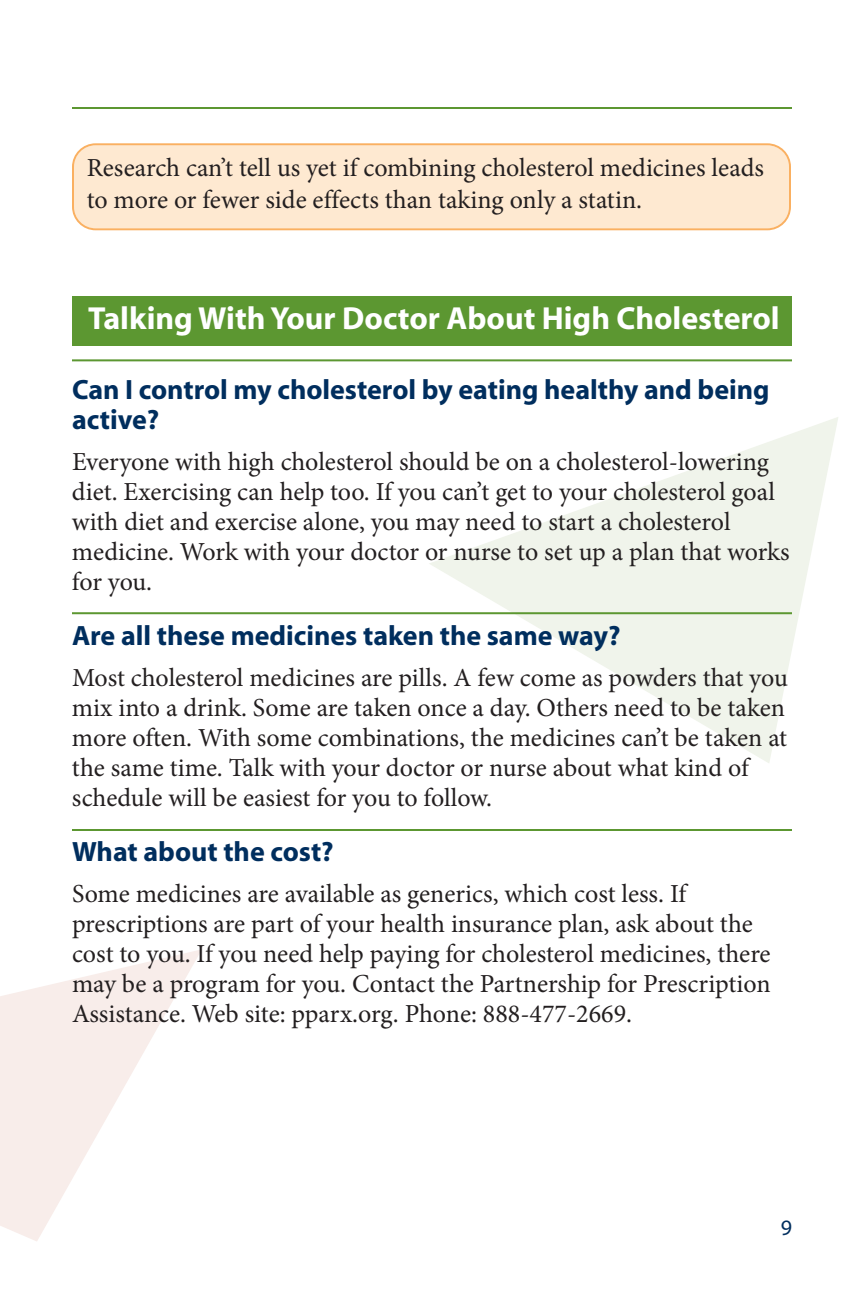
<style>
.page{position:relative;width:864px;height:1296px;background:#fff}
.page>*{position:absolute;margin:0;border:0;box-sizing:border-box;transform-origin:0 0}
.t1{font:700 32px "Myriad";color:#fff}
.t2{font:700 28px/30px "Myriad";color:#002e5e}
.t3{font:26px/30px "Minion Pro";letter-spacing:-.005em;color:#231f20}
.t4{font:22px "Myriad";color:#002e5e}
</style>
<div class="page">
<svg style="left:0;top:950px;width:201px;height:291px;fill:#f8edea"></svg>
<svg style="left:429px;top:417px;width:409px;height:346px"></svg>
<hr style="left:72px;top:107px;width:720px;height:2px;background:#5c9731">
<div style="left:72px;top:297px;width:720px;height:49px;background:#5c9731"></div>
<hr style="left:72px;top:359px;width:720px;height:2px;background:#5c9731">
<hr style="left:72px;top:612px;width:720px;height:2px;background:#5c9731">
<hr style="left:72px;top:829px;width:720px;height:2px;background:#5c9731">
<div style="left:72px;top:143px;width:719px;height:87px;background:#fee9d1"></div>
<p class="t3" style="left:87px;top:154px;width:679px;line-height:32px">Research can’t tell us yet if combining cholesterol medicines leads to more or fewer side effects than taking only a statin.</p>
<p class="t1" style="left:88px;top:307px;width:693px">Talking With Your Doctor About High Cholesterol</p>
<p class="t2" style="left:72px;top:377px;width:699px">Can I control my cholesterol by eating healthy and being active?</p>
<p class="t3" style="left:72px;top:449px;width:719px">Everyone with high cholesterol should be on a cholesterol-lowering diet. Exercising can help too. If you can’t get to your cholesterol goal with diet and exercise alone, you may need to start a cholesterol medicine. Work with your doctor or nurse to set up a plan that works for you.</p>
<p class="t2" style="left:72px;top:623px;width:550px">Are all these medicines taken the same way?</p>
<p class="t3" style="left:72px;top:665px;width:717px">Most cholesterol medicines are pills. A few come as powders that you mix into a drink. Some are taken once a day. Others need to be taken more often. With some combinations, the medicines can’t be taken at the same time. Talk with your doctor or nurse about what kind of schedule will be easiest for you to follow.</p>
<p class="t2" style="left:72px;top:839px;width:263px">What about the cost?</p>
<p class="t3" style="left:72px;top:881px;width:700px">Some medicines are available as generics, which cost less. If prescriptions are part of your health insurance plan, ask about the cost to you. If you need help paying for cholesterol medicines, there may be a program for you. Contact the Partnership for Prescription Assistance. Web site: pparx.org. Phone: 888-477-2669.</p>
<p class="t4" style="left:781px;top:1220px;width:13px">9</p>
</div>
